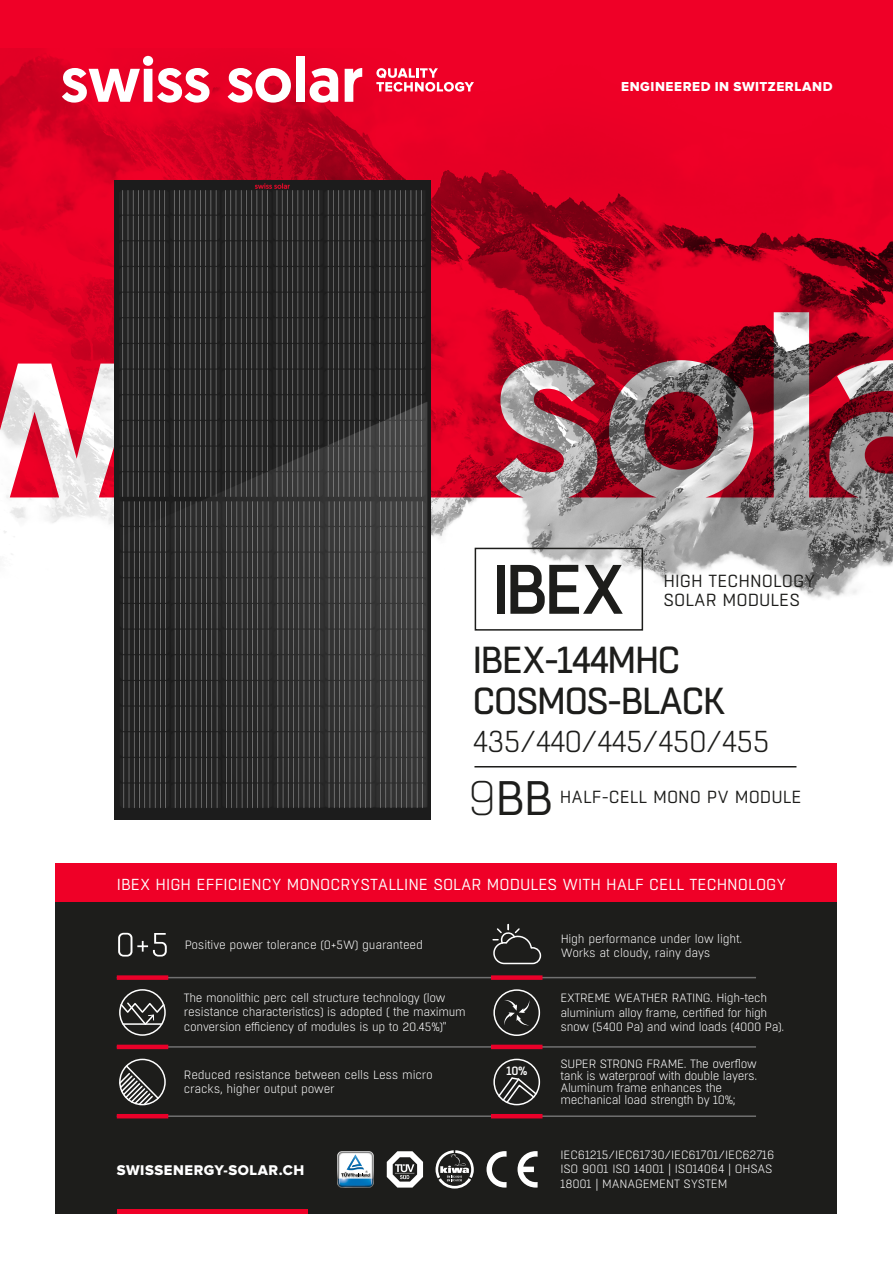
<style>
.page{position:relative;width:893px;height:1263px;background:#fff}
.page>*{position:absolute;margin:0;border:0;box-sizing:border-box;transform-origin:0 0}
.t1{font:500 69.75px "Boxed";color:#1d1d1b}
.t2{font:48.45px "Boxed";color:#1d1d1b}
.t3{font:37.5px/40.5px "Boxed";letter-spacing:-.05em;color:#1d1d1b}
.t4{font:300 30.15px "Boxed";letter-spacing:-.05em;color:#1d1d1b}
.t5{font:17.4px/19.5px "Boxed";color:#1d1d1b}
.t6{font:15.9px "Boxed";color:#fff}
.t7{font:14.55px "Proxima Nova Extrabld";letter-spacing:.035em;color:#fff}
.t8{font:13.5px "Proxima Nova Extrabld";letter-spacing:.04em;color:#fff}
.t9{font:300 12px/14.4px "Boxed";letter-spacing:-.025em;color:#fff}
.t10{font:500 12px "Boxed";color:#fff}
.s1{font-weight:200}
</style>
<div class="page">
<img style="left:4px;top:497px;width:889px;height:267px">
<svg style="left:0;top:0;width:893px;height:497px;background:#ce1433"></svg>
<svg style="left:10px;top:412px;width:49px;height:85px"></svg>
<svg style="left:644px;top:391px;width:74px;height:79px;background:#6f0112"></svg>
<div style="left:56px;top:864px;width:781px;height:39px;background:#ef0027"></div>
<div style="left:56px;top:903px;width:781px;height:311px;background:#1d1d1b"></div>
<svg style="left:62px;top:56px;width:148px;height:47px"></svg>
<svg style="left:228px;top:68px;width:63px;height:35px"></svg>
<div style="left:296px;top:56px;width:9px;height:46px;background:#fff"></div>
<svg style="left:310px;top:68px;width:28px;height:35px"></svg>
<svg style="left:345px;top:68px;width:17px;height:34px"></svg>
<svg style="left:376px;top:68px;width:98px;height:24px"></svg>
<svg style="left:118px;top:933px;width:49px;height:23px"></svg>
<svg style="left:492px;top:924px;width:50px;height:41px"></svg>
<hr style="left:117px;top:1115px;width:639px;height:2px;background:#707070">
<hr style="left:117px;top:1114px;width:51px;height:4px;background:#ea0029">
<hr style="left:491px;top:1114px;width:51px;height:4px;background:#ea0029">
<hr style="left:117px;top:1046px;width:639px;height:2px;background:#707070">
<hr style="left:117px;top:1045px;width:51px;height:4px;background:#ea0029">
<hr style="left:491px;top:1045px;width:51px;height:4px;background:#ea0029">
<hr style="left:117px;top:977px;width:639px;height:1px;background:#707070">
<div style="left:117px;top:975px;width:51px;height:5px;background:#ea0029"></div>
<div style="left:491px;top:975px;width:51px;height:5px;background:#ea0029"></div>
<div style="left:119px;top:1059px;width:47px;height:46px;border:2px solid #fff;border-radius:50%"></div>
<svg style="left:119px;top:1064px;width:41px;height:42px"></svg>
<div style="left:493px;top:989px;width:47px;height:47px;border:2px solid #fff;border-radius:50%"></div>
<svg style="left:504px;top:1000px;width:26px;height:25px"></svg>
<div style="left:493px;top:1059px;width:47px;height:46px;border:2px solid #fff;border-radius:50%"></div>
<svg style="left:497px;top:1076px;width:41px;height:28px"></svg>
<div style="left:119px;top:989px;width:47px;height:47px;border:2px solid #fff;border-radius:50%"></div>
<svg style="left:119px;top:1001px;width:47px;height:25px"></svg>
<div style="left:117px;top:1209px;width:190px;height:5px;background:#ef0027"></div>
<svg style="left:387px;top:1151px;width:36px;height:36px"></svg>
<svg style="left:435px;top:1150px;width:39px;height:38px"></svg>
<svg style="left:337px;top:1151px;width:37px;height:37px"></svg>
<img style="left:347px;top:1154px;width:17px;height:16px">
<hr style="left:474px;top:766px;width:322px;height:1px;background:#1d1d1b">
<div style="left:475px;top:548px;width:168px;height:83px;border:2px solid #1d1d1b"></div>
<svg style="left:486px;top:1151px;width:21px;height:36px"></svg>
<svg style="left:517px;top:1151px;width:21px;height:36px"></svg>
<img style="left:115px;top:181px;width:315px;height:638px">
<p class="t8" style="left:621px;top:80px;width:213px">ENGINEERED IN SWITZERLAND</p>
<h1 class="t1" style="left:491px;top:545px;width:135px">IBEX</h1>
<h3 class="t5" style="left:664px;top:571px;width:153px">HIGH TECHNOLOGY<br>SOLAR MODULES</h3>
<h3 class="t3" style="left:472px;top:641px;width:255px">IBEX-144MHC<br>COSMOS-BLACK</h3>
<h3 class="t4" style="left:472px;top:723px;width:299px">435/440/445/450/455</h3>
<h2 class="t2" style="left:467px;top:768px;width:88px"><span class="s1">9</span>BB</h2>
<h3 class="t5" style="left:560px;top:788px;width:243px">HALF-CELL MONO PV MODULE</h3>
<h3 class="t6" style="left:117px;top:874px;width:671px">IBEX HIGH EFFICIENCY MONOCRYSTALLINE SOLAR MODULES WITH HALF CELL TECHNOLOGY</h3>
<p class="t9" style="left:184px;top:938px;width:240px">Positive power tolerance (0+5W) guaranteed</p>
<p class="t9" style="left:560px;top:931px;width:183px">High performance under low light.<br>Works at cloudy, rainy days</p>
<p class="t9" style="left:560px;top:991px;width:225px">EXTREME WEATHER RATING. High-tech aluminium alloy frame, certified for high snow (5400 Pa) and wind loads (4000 Pa).</p>
<p class="t9" style="left:184px;top:990px;width:283px">The monolithic perc cell structure technology (low resistance characteristics) is adopted ( the maximum conversion efficiency of modules is up to 20.45%)"</p>
<p class="t9" style="left:184px;top:1067px;width:250px">Reduced resistance between cells Less micro cracks, higher output power</p>
<p class="t9" style="left:560px;top:1058px;width:198px;line-height:12px">SUPER STRONG FRAME. The overflow tank is waterproof with double layers.<br>Aluminum frame enhances the mechanical load strength by 10%;</p>
<p class="t10" style="left:506px;top:1063px;width:22px">10%</p>
<p class="t7" style="left:117px;top:1163px;width:189px">SWISSENERGY-SOLAR.CH</p>
<p class="t9" style="left:560px;top:1148px;width:215px">IEC61215/IEC61730/IEC61701/IEC62716<br>ISO 9001 ISO 14001 | ISO14064 | OHSAS<br>18001 | MANAGEMENT SYSTEM</p>
</div>
